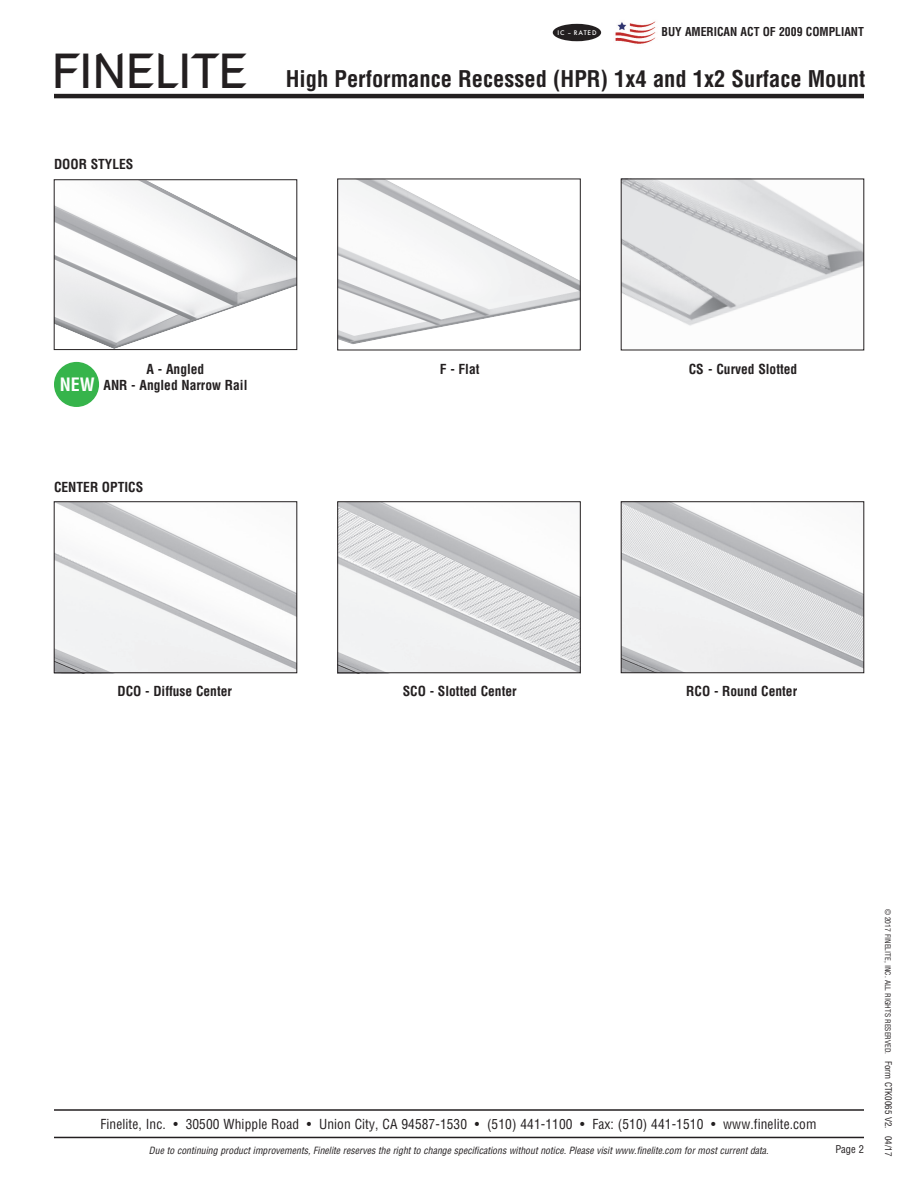
<style>
.page{position:relative;width:918px;height:1188px;background:#fff}
.page>*{position:absolute;margin:0;border:0;box-sizing:border-box;transform-origin:0 0}
.t1{font:700 condensed 22.5px "Helvetica";color:#231f20}
.t2{font:700 condensed 18px "Helvetica";color:#fff}
.t3{font:700 condensed 13.5px/16.2px "Helvetica";color:#231f20;text-align:center}
.t4{font:condensed 13.5px "Helvetica";letter-spacing:.01em;color:#231f20}
.t5{font:700 condensed 12px "Helvetica";color:#231f20}
.t6{font:condensed 10.5px "Helvetica";color:#231f20}
.t7{font:italic condensed 9.75px "Helvetica";color:#231f20}
.t8{font:condensed 7.5px "Helvetica";color:#231f20}
.t9{font:500 6.15px "Futura";letter-spacing:.15em;color:#fff}
.s1{font-family:"Russell Square";font-weight:400;font-stretch:normal;font-size:48.6px}
.s2{font-size:9px}
</style>
<div class="page">
<hr style="left:54px;top:94px;width:810px;height:4px;background:#231f20">
<img style="left:615px;top:21px;width:41px;height:23px">
<div style="left:553px;top:24px;width:48px;height:17px;background:#231f20;border-radius:50%"></div>
<hr style="left:54px;top:1137px;width:810px;height:1px;background:#231f20">
<hr style="left:54px;top:1109px;width:810px;height:2px;background:#231f20">
<img style="left:56px;top:504px;width:239px;height:167px">
<img style="left:339px;top:504px;width:239px;height:167px">
<div style="left:337px;top:502px;width:243px;height:171px;border:1px solid #231f20"></div>
<div style="left:54px;top:502px;width:243px;height:171px;border:1px solid #231f20"></div>
<img style="left:56px;top:182px;width:239px;height:166px">
<img style="left:339px;top:181px;width:239px;height:163px">
<div style="left:54px;top:180px;width:243px;height:170px;border:1px solid #231f20"></div>
<img style="left:623px;top:504px;width:239px;height:167px">
<div style="left:621px;top:502px;width:243px;height:171px;border:1px solid #231f20"></div>
<div style="left:54px;top:362px;width:45px;height:45px;background:#36b44b;border-radius:50%"></div>
<img style="left:623px;top:181px;width:239px;height:145px">
<p class="t9" style="left:557px;top:29px;width:41px">IC – RATED</p>
<p class="t5" style="left:662px;top:24px;width:204px">BUY AMERICAN ACT OF 2009 COMPLIANT</p>
<h1 class="t1" style="left:52px;top:66px;width:815px"><span class="s1">FINELITE</span> High Performance Recessed (HPR) 1x4 and 1x2 Surface Mount</h1>
<h3 class="t3" style="left:54px;top:156px;width:81px">DOOR STYLES</h3>
<h2 class="t2" style="left:60px;top:374px;width:36px">NEW</h2>
<h3 class="t3" style="left:104px;top:361px;width:145px">A - Angled<br>ANR - Angled Narrow Rail</h3>
<h3 class="t3" style="left:440px;top:361px;width:41px">F - Flat</h3>
<h3 class="t3" style="left:54px;top:479px;width:91px">CENTER OPTICS</h3>
<h3 class="t3" style="left:689px;top:361px;width:110px">CS - Curved Slotted</h3>
<h3 class="t3" style="left:117px;top:684px;width:116px">DCO - Diffuse Center</h3>
<h3 class="t3" style="left:403px;top:684px;width:115px">SCO - Slotted Center</h3>
<h3 class="t3" style="left:686px;top:684px;width:112px">RCO - Round Center</h3>
<h3 class="t4" style="left:100px;top:1116px;width:718px">Finelite, Inc. • 30500 Whipple Road • Union City, CA 94587-1530 • (510) 441-1100 • Fax: (510) 441-1510 • www.finelite.com</h3>
<p class="t7" style="left:149px;top:1145px;width:621px">Due to continuing product improvements, Finelite reserves the right to change specifications without notice. Please visit www.finelite.com for most current data.</p>
<p class="t6" style="left:835px;top:1143px;width:30px">Page 2</p>
<p class="t8" style="left:892px;top:909px;width:249px;rotate:90deg">© 2017 FINELITE, INC. ALL RIGHTS RESERVED. <span class="s2">Form CTK0065 V2. 04/17</span></p>
</div>
